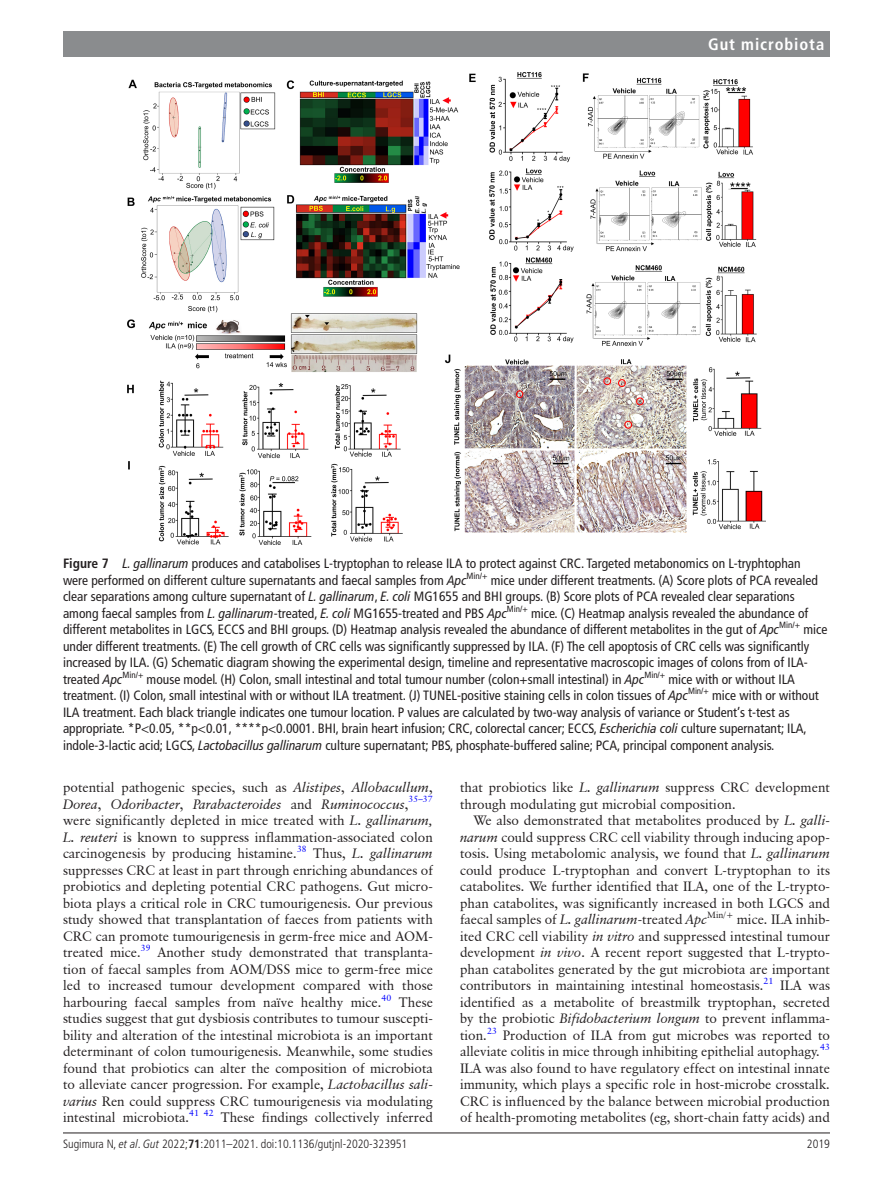
<style>
.page{position:relative;width:893px;height:1191px;background:#fff}
.page>*{position:absolute;margin:0;border:0;box-sizing:border-box;transform-origin:0 0}
.t1{font:700 condensed 16.5px "Frutiger LT Pro";letter-spacing:.055em;color:#fff}
.t2{font:13.5px/16.5px "Classical Garamond BT";color:#231f20;text-align:justify}
.t3{font:condensed 13.5px/16.5px "Frutiger LT Pro";color:#231f20}
.t4{font:300 condensed 12px "Frutiger LT Pro";color:#231f20}
.t5{font:condensed 9px "Frutiger LT Pro";color:#231f20}
.s1{font-weight:700}
.s2{font-style:italic}
</style>
<div class="page">
<hr style="left:63px;top:1132px;width:767px;height:1px;background:#231f20">
<div style="left:63px;top:31px;width:767px;height:25px;background:#8a8c8e"></div>
<img style="left:128px;top:72px;width:637px;height:472px">
<p class="t1" style="left:708px;top:34px;width:118px">Gut microbiota</p>
<p class="t3" style="left:63px;top:555px;width:766px"><span class="s1">Figure 7</span> <span class="s2">L. gallinarum</span> produces and catabolises L-tryptophan to release ILA to protect against CRC. Targeted metabonomics on L-tryphtophan were performed on different culture supernatants and faecal samples from <span class="s2">Apc</span><sup>Min/+</sup> mice under different treatments. (A) Score plots of PCA revealed clear separations among culture supernatant of <span class="s2">L. gallinarum</span>, <span class="s2">E. coli</span> MG1655 and BHI groups. (B) Score plots of PCA revealed clear separations among faecal samples from <span class="s2">L. gallinarum</span>-treated, <span class="s2">E. coli</span> MG1655-treated and PBS <span class="s2">Apc</span><sup>Min/+</sup> mice. (C) Heatmap analysis revealed the abundance of different metabolites in LGCS, ECCS and BHI groups. (D) Heatmap analysis revealed the abundance of different metabolites in the gut of <span class="s2">Apc</span><sup>Min/+</sup> mice under different treatments. (E) The cell growth of CRC cells was significantly suppressed by ILA. (F) The cell apoptosis of CRC cells was significantly increased by ILA. (G) Schematic diagram showing the experimental design, timeline and representative macroscopic images of colons from of ILA&shy;treated <span class="s2">Apc</span><sup>Min/+</sup> mouse model. (H) Colon, small intestinal and total tumour number (colon+small intestinal) in <span class="s2">Apc</span></p>
<p class="t5" style="left:644px;top:669px;width:22px">Min/+</p>
<p class="t3" style="left:63px;top:671px;width:757px;text-indent:606px">mice with or without ILA treatment. (I) Colon, small intestinal with or without ILA treatment. (J) TUNEL-positive staining cells in colon tissues of <span class="s2">Apc</span><sup>Min/+</sup> mice with or without ILA treatment. Each black triangle indicates one tumour location. P values are calculated by two-way analysis of variance or Student’s t-test as appropriate. *P&lt;0.05, **p&lt;0.01, ****p&lt;0.0001. BHI, brain heart infusion; CRC, colorectal cancer; ECCS, <span class="s2">Escherichia coli</span> culture supernatant; ILA, indole-3-lactic acid; LGCS, <span class="s2">Lactobacillus gallinarum</span> culture supernatant; PBS, phosphate-buffered saline; PCA, principal component analysis.</p>
<p class="t2" style="left:63px;top:779px;width:371px">potential pathogenic species, such as <span class="s2">Alistipes</span>, <span class="s2">Allobacullum</span>, <span class="s2">Dorea</span>, <span class="s2">Odoribacter</span>, <span class="s2">Parabacteroides</span> and <span class="s2">Ruminococcus</span>,<sup>35–37 </sup>were significantly depleted in mice treated with <span class="s2">L. gallinarum, L. reuteri</span> is known to suppress inflammation-associated colon carcinogenesis by producing histamine.<sup>38</sup></p>
<p class="t2" style="left:63px;top:845px;width:371px;text-indent:250px">Thus, <span class="s2">L. gallinarum </span>suppresses CRC at least in part through enriching abundances of probiotics and depleting potential CRC pathogens. Gut micro&shy;biota plays a critical role in CRC tumourigenesis. Our previous study showed that transplantation of faeces from patients with CRC can promote tumourigenesis in germ-free mice and AOM&shy;treated mice.<sup>39</sup></p>
<p class="t2" style="left:63px;top:944px;width:371px;text-indent:94px">Another study demonstrated that transplanta&shy;tion of faecal samples from AOM/DSS mice to germ-free mice led to increased tumour development compared with those harbouring faecal samples from naïve healthy mice.<sup>40</sup></p>
<p class="t2" style="left:63px;top:993px;width:371px;text-indent:336px">These studies suggest that gut dysbiosis contributes to tumour suscepti&shy;bility and alteration of the intestinal microbiota is an important determinant of colon tumourigenesis. Meanwhile, some studies found that probiotics can alter the composition of microbiota to alleviate cancer progression. For example, <span class="s2">Lactobacillus sali&shy;varius</span> Ren could suppress CRC tumourigenesis via modulating intestinal microbiota.<sup>41</sup> <sup>42</sup> These findings collectively inferred</p>
<p class="t2" style="left:460px;top:779px;width:371px">that probiotics like <span class="s2">L. gallinarum</span> suppress CRC development through modulating gut microbial composition.</p>
<p class="t2" style="left:460px;top:812px;width:371px;text-indent:14px">We also demonstrated that metabolites produced by <span class="s2">L. galli&shy;narum</span> could suppress CRC cell viability through inducing apop&shy;tosis. Using metabolomic analysis, we found that <span class="s2">L. gallinarum </span>could produce L-tryptophan and convert L-tryptophan to its catabolites. We further identified that ILA, one of the L-trypto&shy;phan catabolites, was significantly increased in both LGCS and faecal samples of <span class="s2">L. gallinarum-</span>treated <span class="s2">Apc</span><sup>Min/+</sup> mice. ILA inhib&shy;ited CRC cell viability <span class="s2">in vitro</span> and suppressed intestinal tumour development <span class="s2">in vivo</span>. A recent report suggested that L-trypto&shy;phan catabolites generated by the gut microbiota are important contributors in maintaining intestinal homeostasis.<sup>21</sup></p>
<p class="t2" style="left:460px;top:977px;width:371px;text-indent:320px">ILA was identified as a metabolite of breastmilk tryptophan, secreted by the probiotic <span class="s2">Bifidobacterium longum</span> to prevent inflamma&shy;tion.<sup>23</sup> Production of ILA from gut microbes was reported to alleviate colitis in mice through inhibiting epithelial autophagy.<sup>43<br></sup>ILA was also found to have regulatory effect on intestinal innate immunity, which plays a specific role in host-microbe crosstalk.<br>CRC is influenced by the balance between microbial production of health-promoting metabolites (eg, short-chain fatty acids) and</p>
<p class="t4" style="left:63px;top:1136px;width:346px">Sugimura N, <span class="s2">et al</span>. <span class="s2">Gut</span> 2022;<span class="s1">71</span>:2011–2021. doi:10.1136/gutjnl-2020-323951</p>
<p class="t4" style="left:807px;top:1136px;width:25px">2019</p>
</div>
